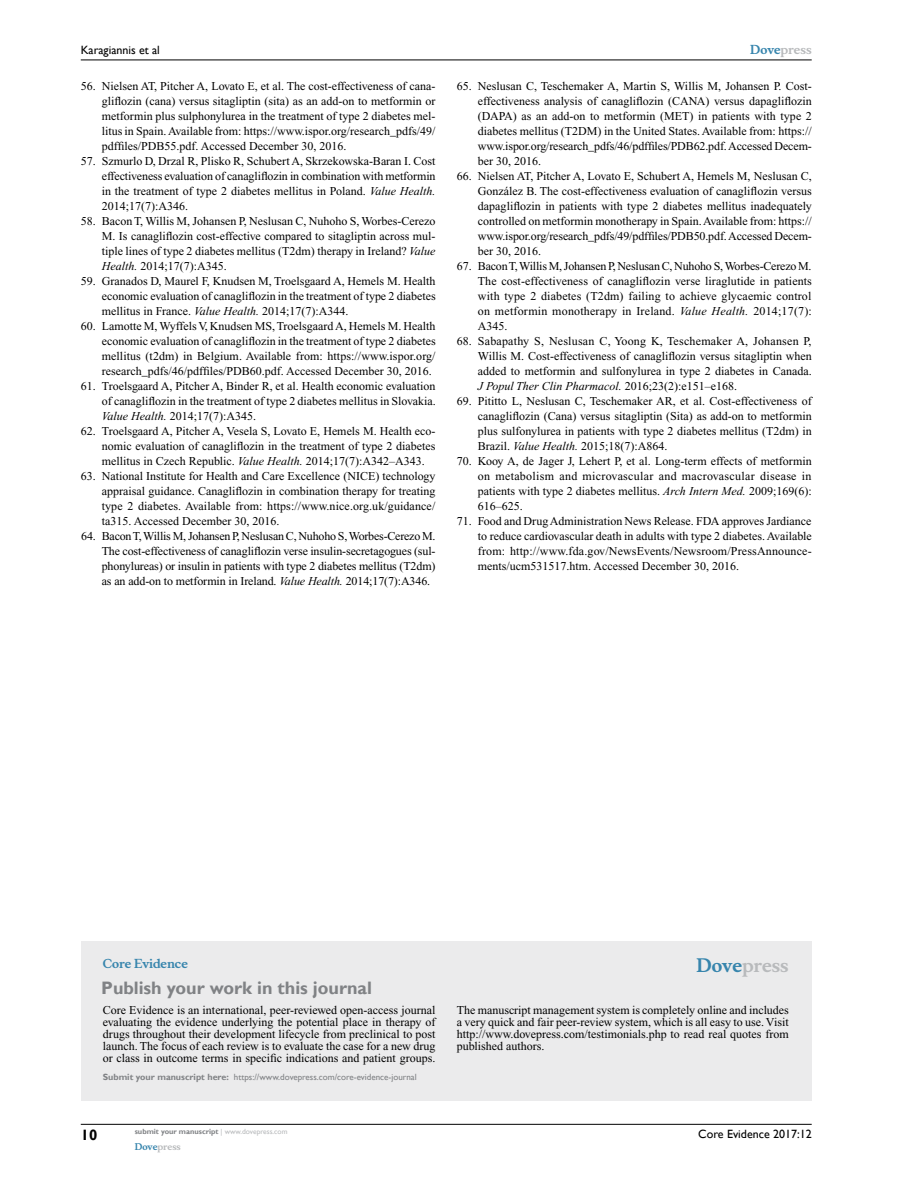
<style>
.page{position:relative;width:918px;height:1188px;background:#fff}
.page>*{position:absolute;margin:0;border:0;box-sizing:border-box;transform-origin:0 0}
.t1{font:700 18px "Gill Sans";color:#808285}
.t2{font:700 18px "Musee";color:#b8babc}
.t3{font:700 15px "Gill Sans";color:#000}
.t4{font:12px/15px "Times New Roman";color:#000;text-align:justify}
.t5{font:12px "Gill Sans";color:#000}
.t6{font:700 12px "Musee";color:#3785ad}
.t7{font:700 12px "Musee";color:#b8babc}
.t8{font:9px "Gill Sans";color:#808285}
.t9{font:700 9px "Musee";color:#b8babc}
.t10{font:700 7.5px "Gill Sans";color:#808285}
.s1{font-style:italic}
.s2{color:#3785ad}
.s3{font-weight:700}
.s4{font-weight:400;color:#b8babc}
</style>
<div class="page">
<div style="left:81px;top:941px;width:731px;height:159px;background:#ebebec"></div>
<hr style="left:81px;top:1124px;width:731px;height:1px;background:#000">
<hr style="left:81px;top:60px;width:731px;height:1px;background:#000">
<p class="t5" style="left:81px;top:43px;width:81px">Karagiannis et al</p>
<p class="t4" style="left:102px;top:79px;width:335px;text-indent:-21px">56. Nielsen AT, Pitcher A, Lovato E, et al. The cost-effectiveness of cana&shy;gliflozin (cana) versus sitagliptin (sita) as an add-on to metformin or metformin plus sulphonylurea in the treatment of type 2 diabetes mel&shy;litus in Spain. Available from: https://www.ispor.org/research_pdfs/49/ pdffiles/PDB55.pdf. Accessed December 30, 2016.</p>
<p class="t4" style="left:102px;top:154px;width:335px;text-indent:-21px">57. Szmurlo D, Drzal R, Plisko R, Schubert A, Skrzekowska-Baran I. Cost effectiveness evaluation of canagliflozin in combination with metformin in the treatment of type 2 diabetes mellitus in Poland. <span class="s1">Value Health.<br></span>2014;17(7):A346.</p>
<p class="t4" style="left:102px;top:214px;width:335px;text-indent:-21px">58. Bacon T, Willis M, Johansen P, Neslusan C, Nuhoho S, Worbes-Cerezo M. Is canagliflozin cost-effective compared to sitagliptin across mul&shy;tiple lines of type 2 diabetes mellitus (T2dm) therapy in Ireland? <span class="s1">Value Health.</span> 2014;17(7):A345.</p>
<p class="t4" style="left:102px;top:274px;width:336px;text-indent:-21px">59. Granados D, Maurel F, Knudsen M, Troelsgaard A, Hemels M. Health economic evaluation of canagliflozin in the treatment of type 2 diabetes mellitus in France. <span class="s1">Value Health.</span> 2014;17(7):A344.</p>
<p class="t4" style="left:102px;top:319px;width:336px;text-indent:-21px">60. Lamotte M, Wyffels V, Knudsen MS, Troelsgaard A, Hemels M. Health economic evaluation of canagliflozin in the treatment of type 2 diabetes mellitus (t2dm) in Belgium. Available from: https://www.ispor.org/ research_pdfs/46/pdffiles/PDB60.pdf. Accessed December 30, 2016.</p>
<p class="t4" style="left:102px;top:379px;width:335px;text-indent:-21px">61. Troelsgaard A, Pitcher A, Binder R, et al. Health economic evaluation of canagliflozin in the treatment of type 2 diabetes mellitus in Slovakia.<br><span class="s1">Value Health.</span> 2014;17(7):A345.</p>
<p class="t4" style="left:102px;top:424px;width:335px;text-indent:-21px">62. Troelsgaard A, Pitcher A, Vesela S, Lovato E, Hemels M. Health eco&shy;nomic evaluation of canagliflozin in the treatment of type 2 diabetes mellitus in Czech Republic. <span class="s1">Value Health.</span> 2014;17(7):A342–A343.</p>
<p class="t4" style="left:102px;top:469px;width:335px;text-indent:-21px">63. National Institute for Health and Care Excellence (NICE) technology appraisal guidance. Canagliflozin in combination therapy for treating type 2 diabetes. Available from: https://www.nice.org.uk/guidance/ ta315. Accessed December 30, 2016.</p>
<p class="t4" style="left:102px;top:529px;width:335px;text-indent:-21px">64. Bacon T, Willis M, Johansen P, Neslusan C, Nuhoho S, Worbes-Cerezo M.<br>The cost-effectiveness of canagliflozin verse insulin-secretagogues (sul&shy;phonylureas) or insulin in patients with type 2 diabetes mellitus (T2dm) as an add-on to metformin in Ireland. <span class="s1">Value Health.</span> 2014;17(7):A346.</p>
<p class="t7" style="left:750px;top:43px;width:63px"><span class="s2">Dove</span>press</p>
<p class="t4" style="left:478px;top:79px;width:336px;text-indent:-21px">65. Neslusan C, Teschemaker A, Martin S, Willis M, Johansen P. Cost&shy;effectiveness analysis of canagliflozin (CANA) versus dapagliflozin (DAPA) as an add-on to metformin (MET) in patients with type 2 diabetes mellitus (T2DM) in the United States. Available from: https:// www.ispor.org/research_pdfs/46/pdffiles/PDB62.pdf. Accessed Decem&shy;ber 30, 2016.</p>
<p class="t4" style="left:478px;top:169px;width:336px;text-indent:-21px">66. Nielsen AT, Pitcher A, Lovato E, Schubert A, Hemels M, Neslusan C, González B. The cost-effectiveness evaluation of canagliflozin versus dapagliflozin in patients with type 2 diabetes mellitus inadequately controlled on metformin monotherapy in Spain. Available from: https:// www.ispor.org/research_pdfs/49/pdffiles/PDB50.pdf. Accessed Decem&shy;ber 30, 2016.</p>
<p class="t4" style="left:478px;top:259px;width:336px;text-indent:-21px">67. Bacon T, Willis M, Johansen P, Neslusan C, Nuhoho S, Worbes-Cerezo M.<br>The cost-effectiveness of canagliflozin verse liraglutide in patients with type 2 diabetes (T2dm) failing to achieve glycaemic control on metformin monotherapy in Ireland. <span class="s1">Value Health.</span> 2014;17(7):<br>A345.</p>
<p class="t4" style="left:478px;top:334px;width:335px;text-indent:-21px">68. Sabapathy S, Neslusan C, Yoong K, Teschemaker A, Johansen P, Willis M. Cost-effectiveness of canagliflozin versus sitagliptin when added to metformin and sulfonylurea in type 2 diabetes in Canada.<br><span class="s1">J Popul Ther Clin Pharmacol.</span> 2016;23(2):e151–e168.</p>
<p class="t4" style="left:478px;top:394px;width:335px;text-indent:-21px">69. Pititto L, Neslusan C, Teschemaker AR, et al. Cost-effectiveness of canagliflozin (Cana) versus sitagliptin (Sita) as add-on to metformin plus sulfonylurea in patients with type 2 diabetes mellitus (T2dm) in Brazil. <span class="s1">Value Health.</span> 2015;18(7):A864.</p>
<p class="t4" style="left:478px;top:454px;width:335px;text-indent:-21px">70. Kooy A, de Jager J, Lehert P, et al. Long-term effects of metformin on metabolism and microvascular and macrovascular disease in patients with type 2 diabetes mellitus. <span class="s1">Arch Intern Med.</span> 2009;169(6):<br>616–625.</p>
<p class="t4" style="left:478px;top:514px;width:335px;text-indent:-21px">71. Food and Drug Administration News Release. FDA approves Jardiance to reduce cardiovascular death in adults with type 2 diabetes. Available from: http://www.fda.gov/NewsEvents/Newsroom/PressAnnounce&shy;ments/ucm531517.htm. Accessed December 30, 2016.</p>
<p class="t6" style="left:103px;top:956px;width:87px">Core Evidence</p>
<h1 class="t1" style="left:101px;top:977px;width:272px">Publish your work in this journal</h1>
<h1 class="t2" style="left:697px;top:955px;width:94px"><span class="s2">Dove</span>press</h1>
<p class="t4" style="left:103px;top:1004px;width:334px;line-height:12px">Core Evidence is an international, peer-reviewed open-access journal evaluating the evidence underlying the potential place in therapy of drugs throughout their development lifecycle from preclinical to post launch. The focus of each review is to evaluate the case for a new drug or class in outcome terms in specific indications and patient groups.</p>
<p class="t4" style="left:457px;top:1004px;width:334px;line-height:12px">The manuscript management system is completely online and includes a very quick and fair peer-review system, which is all easy to use. Visit http://www.dovepress.com/testimonials.php to read real quotes from published authors.</p>
<p class="t8" style="left:103px;top:1072px;width:315px"><span class="s3">Submit your manuscript here:</span> https://www.dovepress.com/core-evidence-journal</p>
<p class="t3" style="left:81px;top:1126px;width:18px">10</p>
<p class="t10" style="left:135px;top:1127px;width:154px">submit your manuscript <span class="s4">| www.dovepress.com</span></p>
<p class="t9" style="left:135px;top:1141px;width:48px"><span class="s2">Dove</span>press</p>
<p class="t5" style="left:698px;top:1127px;width:115px">Core Evidence 2017:12</p>
</div>
